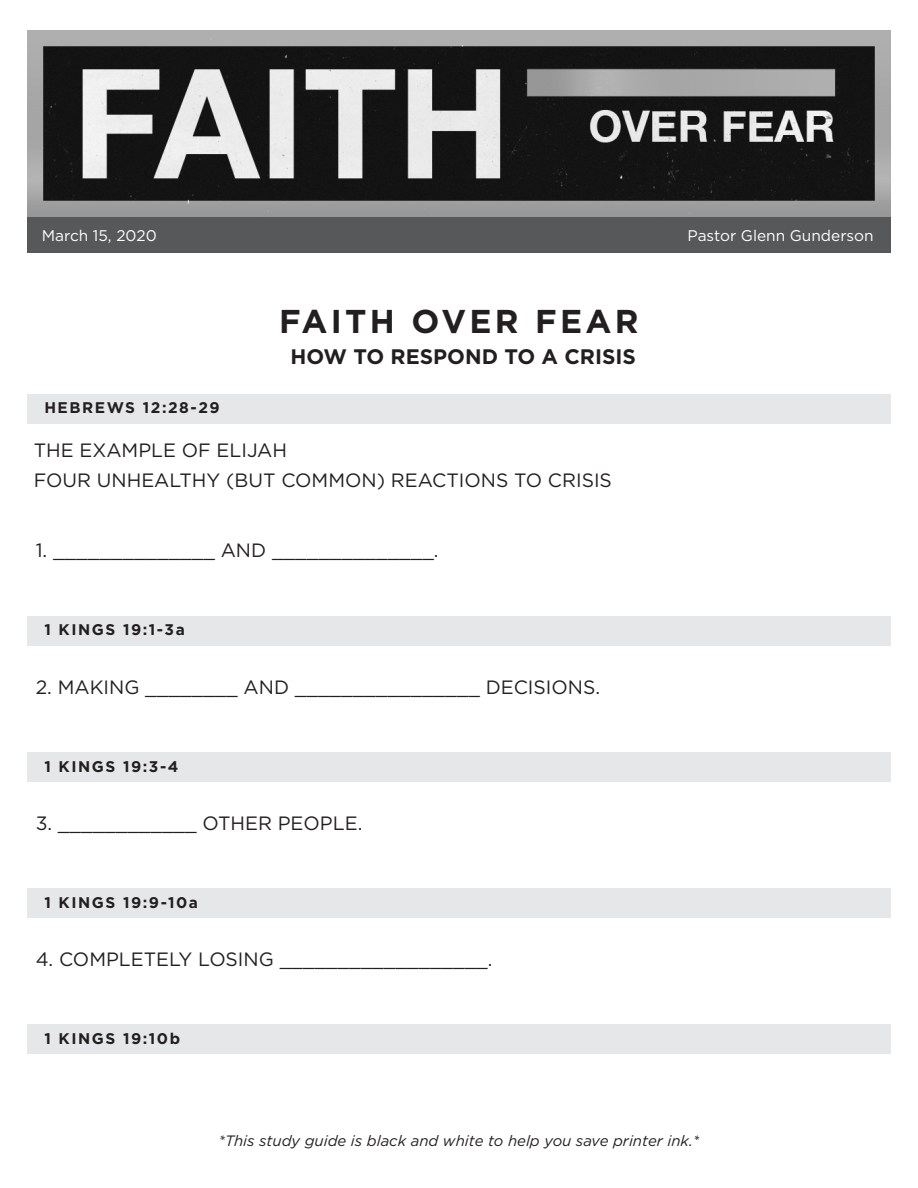
<style>
.page{position:relative;width:918px;height:1188px;background:#fff}
.page>*{position:absolute;margin:0;border:0;box-sizing:border-box;transform-origin:0 0}
.t1{font:700 33px "Gotham";letter-spacing:.1em;color:#231f20}
.Sub_Point{font:700 21px "Gotham";color:#231f20}
.Sub_Point-2{font:19.35px "Gotham";color:#231f20}
.Bible_Verse{font:700 15.45px "Gotham";letter-spacing:.1em;color:#231f20}
.t2{font:15.45px "Gotham";color:#fff}
.t3{font:italic 15px "Gotham";color:#231f20}
</style>
<div class="page">
<div style="left:27px;top:217px;width:864px;height:36px;background:#57585a"></div>
<div style="left:27px;top:394px;width:864px;height:29px;background:#e6e7e9"></div>
<div style="left:27px;top:616px;width:864px;height:29px;background:#e6e7e9"></div>
<div style="left:27px;top:752px;width:864px;height:30px;background:#e6e7e9"></div>
<div style="left:27px;top:889px;width:864px;height:29px;background:#e6e7e9"></div>
<div style="left:27px;top:1025px;width:864px;height:29px;background:#e6e7e9"></div>
<img style="left:27px;top:31px;width:864px;height:186px">
<p class="t2" style="left:42px;top:226px;width:116px">March 15, 2020</p>
<p class="t2" style="left:688px;top:226px;width:188px">Pastor Glenn Gunderson</p>
<p class="t1" style="left:279px;top:300px;width:361px">FAITH OVER FEAR</p>
<p class="Sub_Point" style="left:291px;top:343px;width:347px">HOW TO RESPOND TO A CRISIS</p>
<p class="Bible_Verse" style="left:44px;top:398px;width:177px">HEBREWS 12:28-29</p>
<p class="Sub_Point-2" style="left:34px;top:437px;width:255px">THE EXAMPLE OF ELIJAH</p>
<p class="Sub_Point-2" style="left:34px;top:468px;width:580px">FOUR UNHEALTHY (BUT COMMON) REACTIONS TO CRISIS</p>
<p class="Sub_Point-2" style="left:36px;top:538px;width:405px">1. ______________ AND ______________.</p>
<p class="Bible_Verse" style="left:44px;top:620px;width:142px">1 KINGS 19:1-3a</p>
<p class="Sub_Point-2" style="left:36px;top:674px;width:566px">2. MAKING ________ AND ________________ DECISIONS.</p>
<p class="Bible_Verse" style="left:44px;top:756px;width:136px">1 KINGS 19:3-4</p>
<p class="Sub_Point-2" style="left:36px;top:811px;width:328px">3. ____________ OTHER PEOPLE.</p>
<p class="Bible_Verse" style="left:44px;top:892px;width:155px">1 KINGS 19:9-10a</p>
<p class="Sub_Point-2" style="left:36px;top:947px;width:458px">4. COMPLETELY LOSING __________________.</p>
<p class="Bible_Verse" style="left:44px;top:1028px;width:137px">1 KINGS 19:10b</p>
<p class="t3" style="left:219px;top:1131px;width:482px">*This study guide is black and white to help you save printer ink.*</p>
</div>
